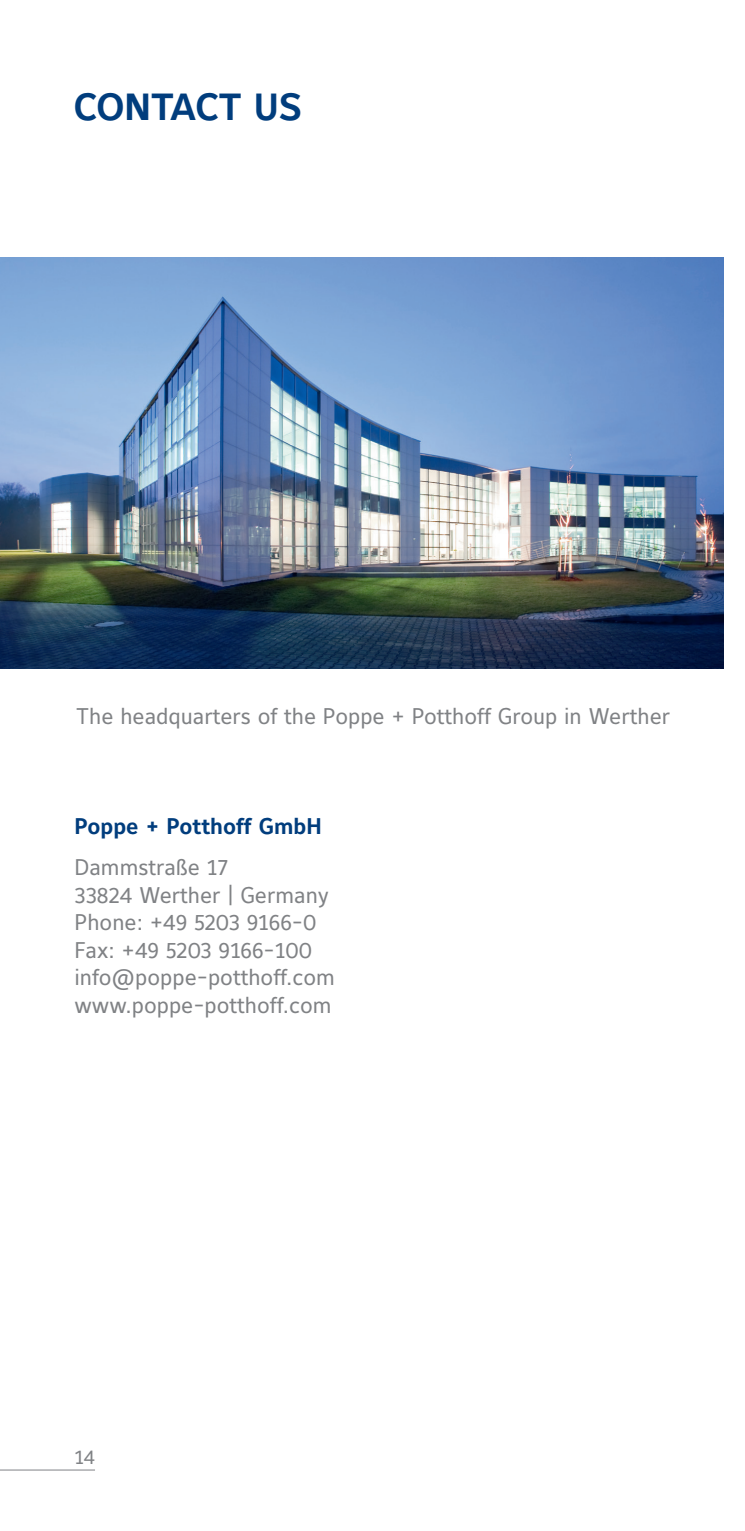
<style>
.page{position:relative;width:745px;height:1531px;background:#fff}
.page>*{position:absolute;margin:0;border:0;box-sizing:border-box;transform-origin:0 0}
.t1{font:37.5px "Maurea Bold Lf";color:#013d7d}
.t2{font:22.5px/27.5px "Maurea Regular Lf";color:#808285}
.t3{font:22.5px "Maurea Bold Lf";color:#013d7d}
.t4{font:20px "Maurea Regular Lf";color:#808285}
</style>
<div class="page">
<hr style="left:0;top:1469px;width:95px;height:1px;background:#808285">
<img style="left:0;top:257px;width:723px;height:412px">
<h1 class="t1" style="left:74px;top:86px;width:229px">CONTACT US</h1>
<p class="t2" style="left:76px;top:704px;width:595px">The headquarters of the Poppe + Potthoff Group in Werther</p>
<p class="t3" style="left:74px;top:813px;width:248px">Poppe + Potthoff GmbH</p>
<p class="t2" style="left:74px;top:855px;width:262px">Dammstraße 17<br>33824 Werther | Germany<br>Phone: +49 5203 9166-0<br>Fax: +49 5203 9166-100 info@poppe-potthoff.com www.poppe-potthoff.com</p>
<p class="t4" style="left:74px;top:1446px;width:22px">14</p>
</div>
